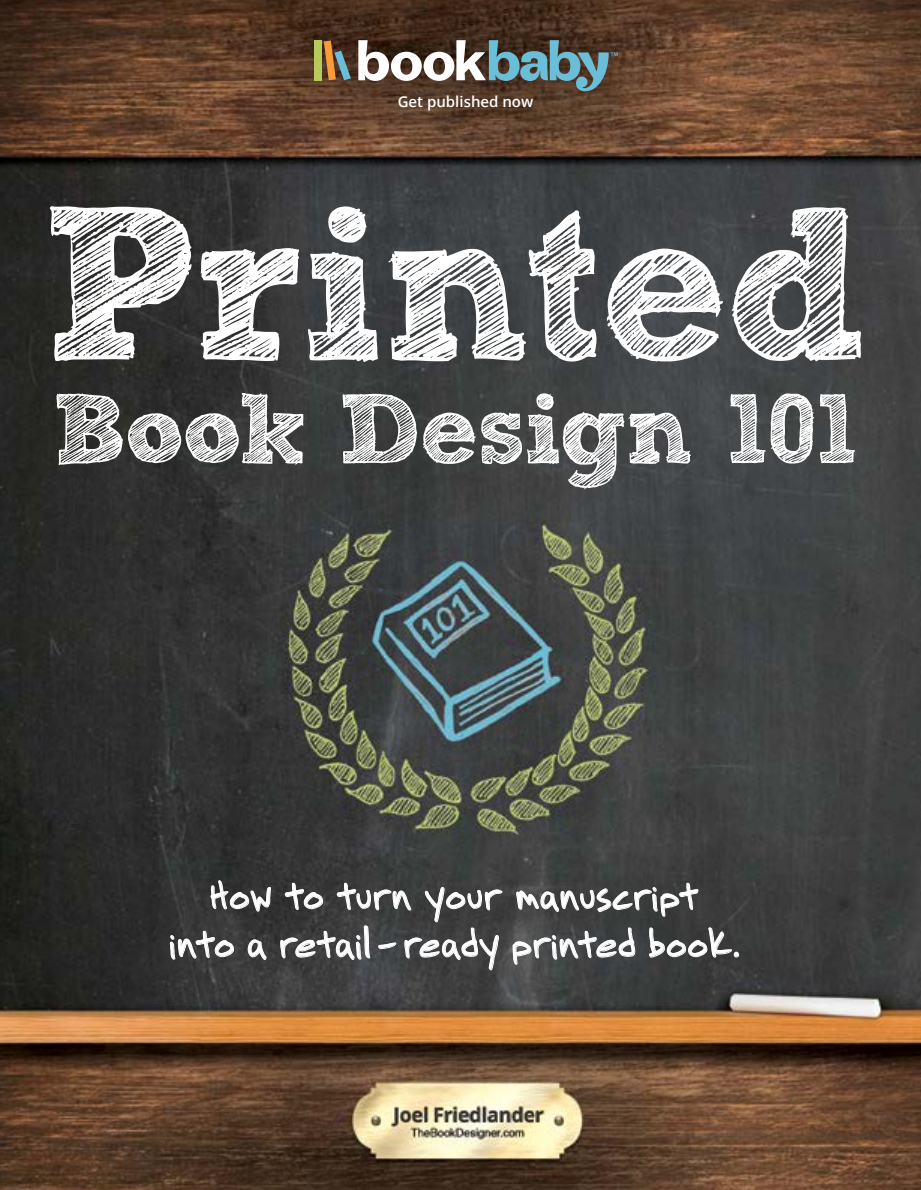
<style>
.page{position:relative;width:921px;height:1190px;background:#fff}
.page>*{position:absolute;margin:0;border:0;box-sizing:border-box;transform-origin:0 0}
.t1{font:217.5px "Sketch Rockwell";letter-spacing:-.015em;color:#fff}
.t2{font:99px "Sketch Rockwell";letter-spacing:-.02em;color:#fff}
.t3{font:39px/48px "Printhouse";letter-spacing:-.005em;color:#fff;text-align:center}
.t4{font:600 15px "Open Sans";color:#fff}
</style>
<div class="page">
<img style="left:0;top:0;width:920px;height:1189px">
<svg style="left:358px;top:40px;width:260px;height:51px"></svg>
<div style="left:315px;top:40px;width:7px;height:40px;background:#b8c95c"></div>
<svg style="left:324px;top:41px;width:27px;height:39px"></svg>
<svg style="left:515px;top:882px;width:183px;height:35px;background:#565757"></svg>
<svg style="left:170px;top:880px;width:101px;height:80px;background:#484848"></svg>
<svg style="left:280px;top:882px;width:223px;height:88px;background:#4f4f50"></svg>
<svg style="left:512px;top:927px;width:123px;height:38px;background:#5d6061"></svg>
<svg style="left:648px;top:927px;width:91px;height:31px;background:#545655"></svg>
<p class="t4" style="left:397px;top:92px;width:137px">Get published now</p>
<h1 class="t1" style="left:40px;top:166px;width:830px">Printed</h1>
<h2 class="t2" style="left:51px;top:375px;width:807px">Book Design 101</h2>
<p class="t3" style="left:169px;top:870px;width:572px">How to turn your manuscript<br>into a retail - ready printed book.</p>
</div>
